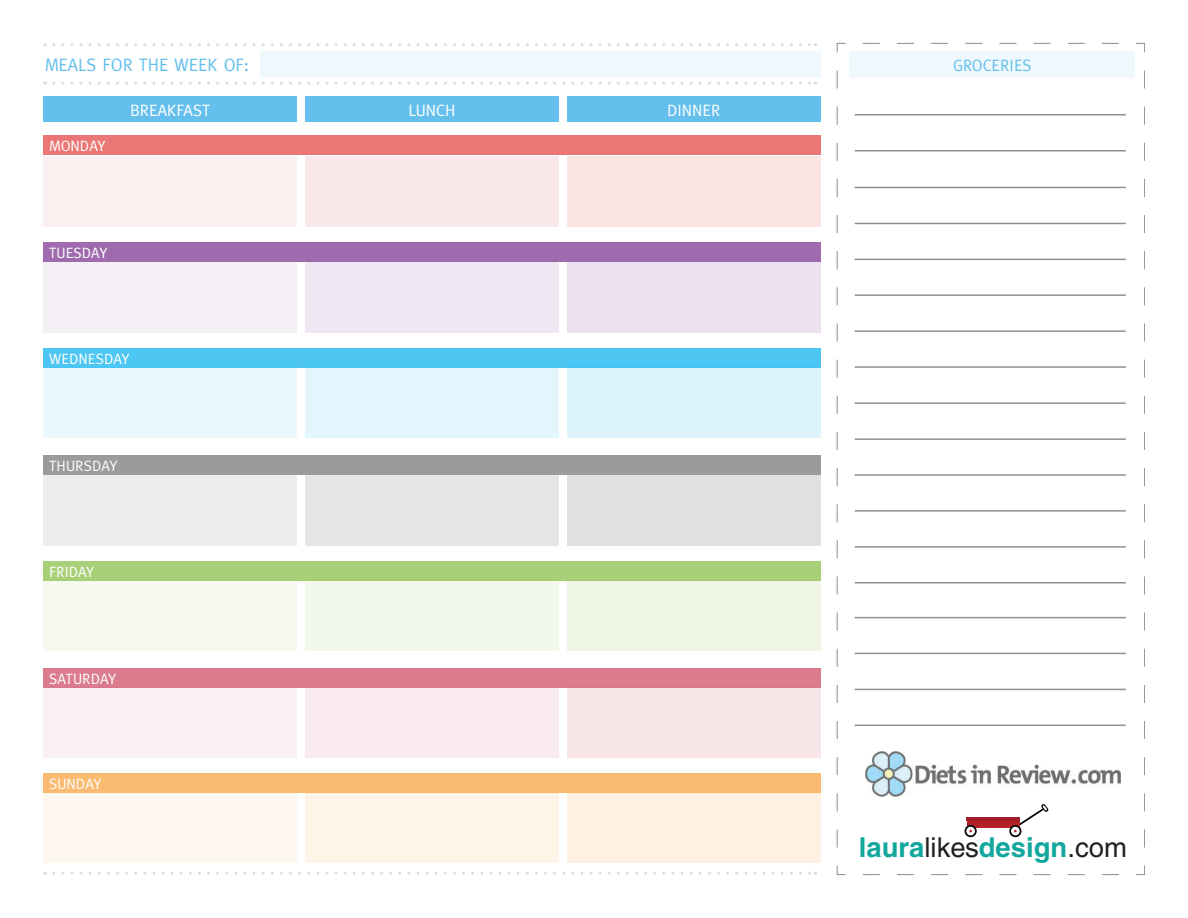
<style>
.page{position:relative;width:1188px;height:918px;background:#fff}
.page>*{position:absolute;margin:0;border:0;box-sizing:border-box;transform-origin:0 0}
.t1{font:700 27.45px "Helvetica";color:#12a79d}
.t2{font:18px "Meta";color:#64bfec}
.t3{font:16.5px "Meta";color:#fff}
.t4{font:16.5px "Meta";color:#64bfec}
.t5{font:15px "Meta";color:#fff}
.s1{font-weight:400;color:#231f20}
</style>
<div class="page">
<div style="left:43px;top:561px;width:778px;height:19px;background:#a9d079"></div>
<div style="left:43px;top:668px;width:778px;height:20px;background:#da7c8e"></div>
<div style="left:43px;top:773px;width:778px;height:20px;background:#faba6f"></div>
<div style="left:43px;top:135px;width:778px;height:20px;background:#ea7776"></div>
<div style="left:43px;top:242px;width:778px;height:20px;background:#9f6bae"></div>
<div style="left:43px;top:348px;width:778px;height:20px;background:#4dc6f3"></div>
<div style="left:43px;top:455px;width:778px;height:20px;background:#9c9a9b"></div>
<div style="left:43px;top:156px;width:254px;height:70px;background:#fcefef"></div>
<div style="left:43px;top:96px;width:254px;height:26px;background:#64bfec"></div>
<div style="left:567px;top:156px;width:254px;height:70px;background:#fbe4e4"></div>
<div style="left:567px;top:96px;width:254px;height:26px;background:#64bfec"></div>
<div style="left:305px;top:156px;width:254px;height:70px;background:#fbe9e9"></div>
<div style="left:305px;top:96px;width:254px;height:26px;background:#64bfec"></div>
<svg style="left:54px;top:82px;width:762px;height:3px"></svg>
<svg style="left:54px;top:872px;width:762px;height:3px"></svg>
<svg style="left:54px;top:43px;width:762px;height:3px"></svg>
<div style="left:260px;top:51px;width:561px;height:26px;background:#eff8fd"></div>
<div style="left:567px;top:262px;width:254px;height:70px;background:#ece1ef"></div>
<div style="left:305px;top:262px;width:254px;height:70px;background:#efe7f2"></div>
<div style="left:43px;top:368px;width:254px;height:70px;background:#ebf8fd"></div>
<div style="left:567px;top:368px;width:254px;height:70px;background:#dcf3fc"></div>
<div style="left:305px;top:368px;width:254px;height:70px;background:#e3f6fd"></div>
<div style="left:567px;top:475px;width:254px;height:70px;background:#e0e0e0"></div>
<div style="left:305px;top:475px;width:254px;height:70px;background:#e6e6e6"></div>
<div style="left:567px;top:580px;width:254px;height:70px;background:#eef5e4"></div>
<div style="left:305px;top:580px;width:254px;height:70px;background:#f1f7ea"></div>
<div style="left:43px;top:687px;width:254px;height:71px;background:#faf0f2"></div>
<div style="left:567px;top:687px;width:254px;height:71px;background:#f7e5e8"></div>
<div style="left:305px;top:687px;width:254px;height:71px;background:#f9eaed"></div>
<div style="left:567px;top:793px;width:254px;height:70px;background:#fef1e2"></div>
<div style="left:305px;top:793px;width:254px;height:70px;background:#fef4e8"></div>
<svg style="left:837px;top:43px;width:308px;height:832px"></svg>
<div style="left:43px;top:262px;width:254px;height:70px;background:#f4eef5"></div>
<div style="left:43px;top:475px;width:254px;height:70px;background:#ededed"></div>
<div style="left:43px;top:580px;width:254px;height:70px;background:#f5f9f0"></div>
<div style="left:43px;top:793px;width:254px;height:70px;background:#fef7ee"></div>
<div style="left:850px;top:51px;width:285px;height:27px;background:#eff8fd"></div>
<hr style="left:855px;top:187px;width:271px;height:1px;background:#908f8f">
<hr style="left:855px;top:150px;width:271px;height:2px;background:#908f8f">
<hr style="left:855px;top:402px;width:271px;height:2px;background:#908f8f">
<hr style="left:855px;top:294px;width:271px;height:2px;background:#908f8f">
<hr style="left:855px;top:510px;width:271px;height:2px;background:#908f8f">
<hr style="left:855px;top:653px;width:271px;height:1px;background:#908f8f">
<hr style="left:855px;top:259px;width:271px;height:1px;background:#908f8f">
<hr style="left:855px;top:474px;width:271px;height:2px;background:#908f8f">
<hr style="left:855px;top:617px;width:271px;height:1px;background:#908f8f">
<hr style="left:855px;top:366px;width:271px;height:2px;background:#908f8f">
<hr style="left:855px;top:582px;width:271px;height:2px;background:#908f8f">
<hr style="left:855px;top:725px;width:271px;height:1px;background:#908f8f">
<hr style="left:855px;top:223px;width:271px;height:1px;background:#908f8f">
<hr style="left:855px;top:438px;width:271px;height:2px;background:#908f8f">
<hr style="left:855px;top:330px;width:271px;height:2px;background:#908f8f">
<hr style="left:855px;top:546px;width:271px;height:2px;background:#908f8f">
<hr style="left:855px;top:689px;width:271px;height:1px;background:#908f8f">
<hr style="left:855px;top:114px;width:271px;height:2px;background:#908f8f">
<img style="left:866px;top:752px;width:254px;height:44px">
<div style="left:967px;top:820px;width:52px;height:8px;background:#b51f26"></div>
<hr style="left:966px;top:817px;width:54px;height:3px;background:#a11e29">
<svg style="left:1009px;top:825px;width:12px;height:12px"></svg>
<svg style="left:1011px;top:827px;width:9px;height:8px"></svg>
<svg style="left:1014px;top:804px;width:35px;height:28px"></svg>
<svg style="left:965px;top:825px;width:12px;height:12px"></svg>
<svg style="left:966px;top:827px;width:9px;height:8px"></svg>
<p class="t2" style="left:45px;top:55px;width:206px">MEALS FOR THE WEEK OF:</p>
<p class="t5" style="left:49px;top:137px;width:58px">MONDAY</p>
<p class="t3" style="left:130px;top:100px;width:82px">BREAKFAST</p>
<p class="t3" style="left:409px;top:100px;width:48px">LUNCH</p>
<p class="t3" style="left:667px;top:100px;width:55px">DINNER</p>
<p class="t5" style="left:49px;top:244px;width:60px">TUESDAY</p>
<p class="t5" style="left:49px;top:350px;width:82px">WEDNESDAY</p>
<p class="t5" style="left:49px;top:457px;width:70px">THURSDAY</p>
<p class="t5" style="left:49px;top:563px;width:47px">FRIDAY</p>
<p class="t5" style="left:49px;top:670px;width:69px">SATURDAY</p>
<p class="t5" style="left:49px;top:775px;width:54px">SUNDAY</p>
<p class="t4" style="left:953px;top:56px;width:80px">GROCERIES</p>
<h1 class="t1" style="left:859px;top:831px;width:270px">laura<span class="s1">likes</span>design<span class="s1">.com</span></h1>
</div>
